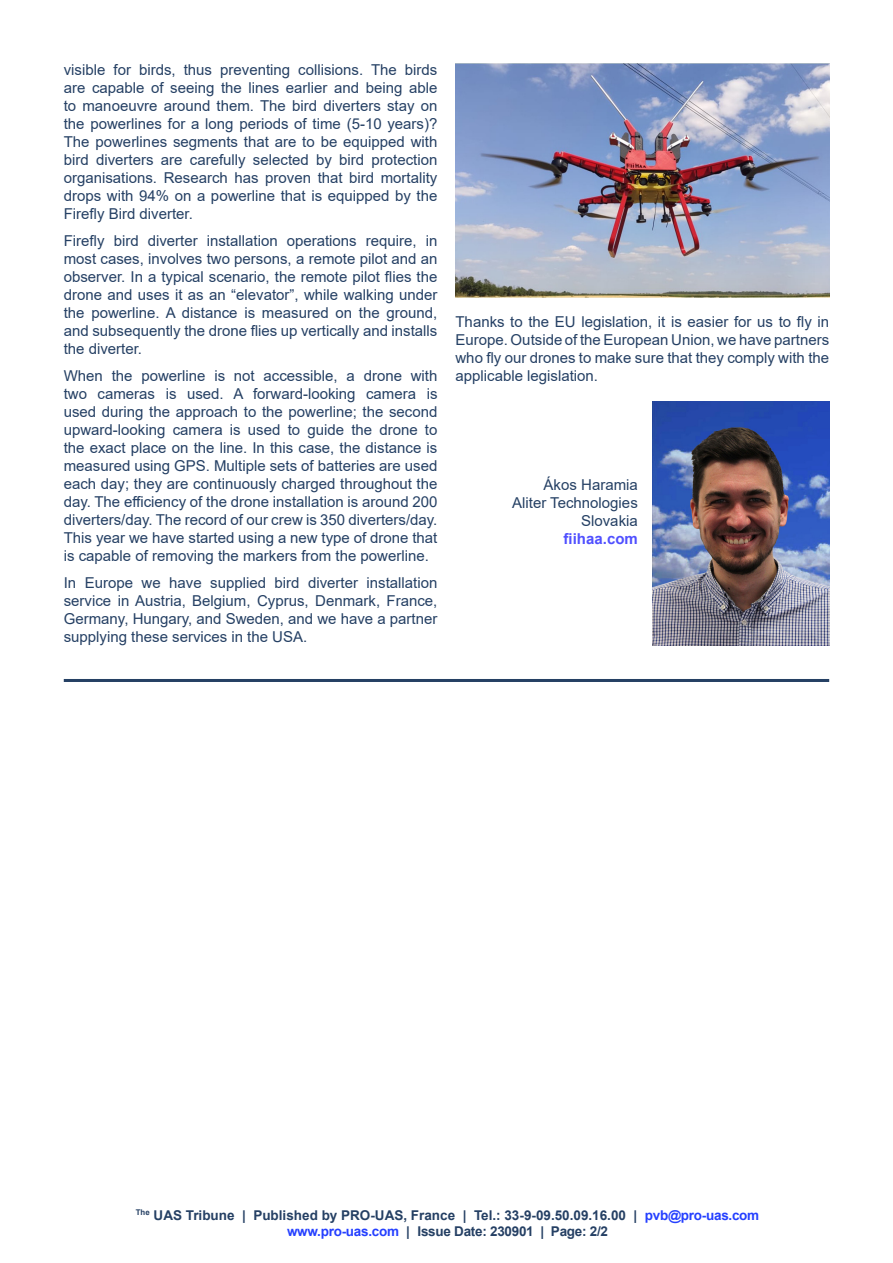
<style>
.page{position:relative;width:893px;height:1263px;background:#fff}
.page>*{position:absolute;margin:0;border:0;box-sizing:border-box;transform-origin:0 0}
.t1{font:15px/18px "Arial";color:#254064;text-align:justify}
.t2{font:700 15px "Arial";color:#5050ff}
.t3{font:700 13.5px/16.2px "Arial";letter-spacing:-.02em;color:#254064;text-align:center}
.s1{color:#2540ff}
</style>
<div class="page">
<img style="left:652px;top:401px;width:177px;height:244px">
<img style="left:455px;top:64px;width:374px;height:233px">
<hr style="left:64px;top:679px;width:765px;height:3px;background:#254064">
<p class="t1" style="left:64px;top:60px;width:375px">visible for birds, thus preventing collisions. The birds are capable of seeing the lines earlier and being able to manoeuvre around them. The bird diverters stay on the powerlines for a long periods of time (5-10 years)?<br>The powerlines segments that are to be equipped with bird diverters are carefully selected by bird protection organisations. Research has proven that bird mortality drops with 94% on a powerline that is equipped by the Firefly Bird diverter.</p>
<p class="t1" style="left:64px;top:231px;width:375px">Firefly bird diverter installation operations require, in most cases, involves two persons, a remote pilot and an observer. In a typical scenario, the remote pilot flies the drone and uses it as an “elevator”, while walking under the powerline. A distance is measured on the ground, and subsequently the drone flies up vertically and installs the diverter.</p>
<p class="t1" style="left:64px;top:366px;width:375px">When the powerline is not accessible, a drone with two cameras is used. A forward-looking camera is used during the approach to the powerline; the second upward-looking camera is used to guide the drone to the exact place on the line. In this case, the distance is measured using GPS. Multiple sets of batteries are used each day; they are continuously charged throughout the day. The efficiency of the drone installation is around 200 diverters/day. The record of our crew is 350 diverters/day.<br>This year we have started using a new type of drone that is capable of removing the markers from the powerline.</p>
<p class="t1" style="left:64px;top:573px;width:375px">In Europe we have supplied bird diverter installation service in Austria, Belgium, Cyprus, Denmark, France, Germany, Hungary, and Sweden, and we have a partner supplying these services in the USA.</p>
<p class="t1" style="left:455px;top:313px;width:375px">Thanks to the EU legislation, it is easier for us to fly in Europe. Outside of the European Union, we have partners who fly our drones to make sure that they comply with the applicable legislation.</p>
<p class="t1" style="left:544px;top:476px;width:96px">Ákos Haramia</p>
<p class="t1" style="left:512px;top:494px;width:127px">Aliter Technologies</p>
<p class="t1" style="left:581px;top:512px;width:58px">Slovakia</p>
<p class="t2" style="left:564px;top:528px;width:76px">fiihaa.com</p>
<p class="t3" style="left:136px;top:1207px;width:625px"><sup>The</sup> UAS Tribune | Published by PRO-UAS, France | Tel.: 33-9-09.50.09.16.00 | <span class="s1">pvb@pro-uas.com www.pro-uas.com</span> | Issue Date: 230901 | Page: 2/2</p>
</div>
